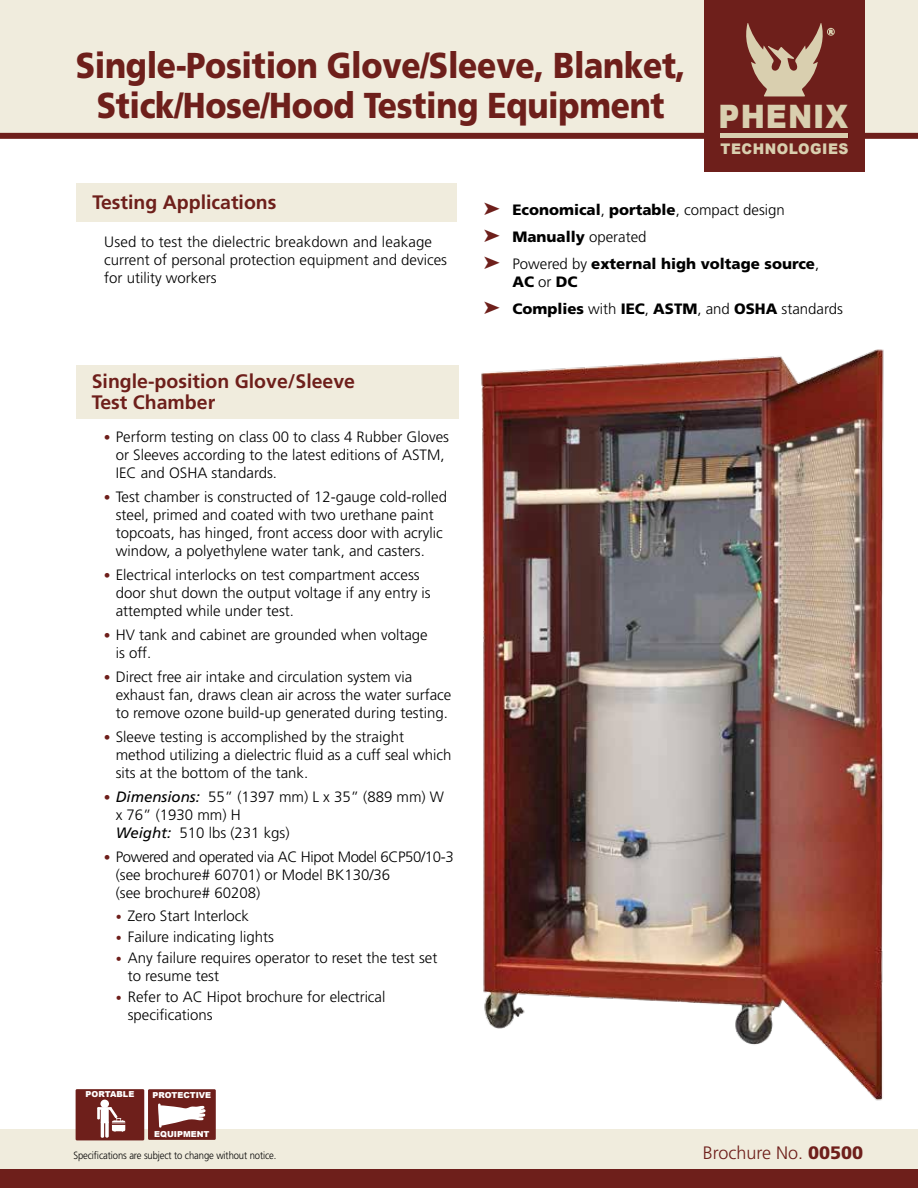
<style>
.page{position:relative;width:918px;height:1188px;background:#fff}
.page>*{position:absolute;margin:0;border:0;box-sizing:border-box;transform-origin:0 0}
.t1{font:900 36px/40.5px "Frutiger";letter-spacing:-.01em;color:#6e1f1b;text-align:center;scale:.88 1}
.t2{font:900 32.4px "Arial";letter-spacing:.035em;color:#d9cfaf;scale:.9 1}
.t3{font:700 19.5px/21px "Frutiger";color:#6e1f1b}
.t4{font:300 18px "Frutiger";color:#6e1f1b}
.t5{font:300 15px/18px "Frutiger";color:#000}
.t6{font:900 15px/27px "Frutiger";color:#000}
.t7{font:300 15px/18px "Frutiger";letter-spacing:-.02em;color:#000}
.t8{font:900 14.7px "Arial";letter-spacing:.035em;color:#d9cfaf;scale:.94 1}
.t9{font:300 10.5px "Frutiger";letter-spacing:-.01em;color:#000;scale:.9 1}
.t10{font:900 8.25px "Arial";color:#fff}
.s1{font-size:13.5px;color:#6e1f1b}
.s2{font-weight:400;font-style:italic}
.s3{font-size:12px;color:#6e1f1b}
.s4{color:#6e1f1b}
.s5{font-weight:300}
.s6{font-weight:900}
</style>
<div class="page">
<div style="left:1px;top:0;width:917px;height:133px;background:#f0ecdd"></div>
<div style="left:0;top:133px;width:918px;height:6px;background:#6e1f1b"></div>
<div style="left:0;top:1130px;width:918px;height:46px;background:#f0ecdd"></div>
<div style="left:0;top:1170px;width:918px;height:18px;background:#6e1f1b"></div>
<div style="left:76px;top:183px;width:380px;height:39px;background:#f0ecdd"></div>
<div style="left:704px;top:0;width:161px;height:172px;background:#6e1f1b"></div>
<div style="left:827px;top:28px;width:8px;height:8px;border:1px solid #d9cfaf;border-radius:50%"></div>
<svg style="left:746px;top:23px;width:87px;height:73px"></svg>
<hr style="left:721px;top:134px;width:127px;height:4px;background:#d9cfaf">
<div style="left:76px;top:1089px;width:68px;height:51px;background:#6e1f1b"></div>
<hr style="left:101px;top:1121px;width:3px;height:17px;background:#fff">
<svg style="left:105px;top:1121px;width:4px;height:17px"></svg>
<svg style="left:97px;top:1107px;width:3px;height:12px"></svg>
<div style="left:101px;top:1109px;width:8px;height:14px;background:#fff"></div>
<hr style="left:98px;top:1107px;width:14px;height:3px;background:#fff">
<div style="left:100px;top:1100px;width:9px;height:8px;background:#fff;border-radius:50%"></div>
<svg style="left:109px;top:1107px;width:17px;height:25px"></svg>
<div style="left:148px;top:1089px;width:68px;height:51px;background:#6e1f1b"></div>
<svg style="left:158px;top:1104px;width:48px;height:24px"></svg>
<img style="left:426px;top:349px;width:492px;height:781px">
<div style="left:76px;top:366px;width:382px;height:53px;background:#f0ecdd"></div>
<h1 class="t1" style="left:76px;top:44px;width:695px">Single-Position Glove/Sleeve, Blanket,<br>Stick/Hose/Hood Testing Equipment</h1>
<h2 class="t2" style="left:719px;top:93px;width:146px">PHENIX</h2>
<p class="t8" style="left:721px;top:138px;width:138px">TECHNOLOGIES</p>
<h3 class="t3" style="left:92px;top:191px;width:186px">Testing Applications</h3>
<p class="t5" style="left:104px;top:233px;width:344px">Used to test the dielectric breakdown and leakage current of personal protection equipment and devices for utility workers</p>
<h3 class="t3" style="left:92px;top:371px;width:265px">Single-position Glove/Sleeve<br>Test Chamber</h3>
<p class="t5" style="left:116px;top:428px;width:335px;text-indent:-12px"><span class="s1">•</span> Perform testing on class 00 to class 4 Rubber Gloves or Sleeves according to the latest editions of ASTM,<br>IEC and OSHA standards.</p>
<p class="t5" style="left:116px;top:488px;width:333px;text-indent:-12px"><span class="s1">•</span> Test chamber is constructed of 12-gauge cold-rolled steel, primed and coated with two urethane paint topcoats, has hinged, front access door with acrylic window, a polyethylene water tank, and casters.</p>
<p class="t5" style="left:116px;top:566px;width:317px;text-indent:-12px"><span class="s1">•</span> Electrical interlocks on test compartment access door shut down the output voltage if any entry is attempted while under test.</p>
<p class="t5" style="left:116px;top:626px;width:314px;text-indent:-12px"><span class="s1">•</span> HV tank and cabinet are grounded when voltage is off.</p>
<p class="t5" style="left:116px;top:668px;width:337px;text-indent:-12px"><span class="s1">•</span> Direct free air intake and circulation system via exhaust fan, draws clean air across the water surface to remove ozone build-up generated during testing.</p>
<p class="t5" style="left:116px;top:728px;width:337px;text-indent:-12px"><span class="s1">•</span> Sleeve testing is accomplished by the straight method utilizing a dielectric fluid as a cuff seal which sits at the bottom of the tank.</p>
<p class="t5" style="left:116px;top:788px;width:330px;text-indent:-12px"><span class="s1">•</span> <span class="s2">Dimensions:</span> 55” (1397 mm) L x 35” (889 mm) W x 76” (1930 mm) H<br><span class="s2">Weight:</span> 510 lbs (231 kgs)</p>
<p class="t7" style="left:116px;top:848px;width:340px;text-indent:-12px"><span class="s1">•</span> Powered and operated via AC Hipot Model 6CP50/10-3 (see brochure# 60701) or Model BK130/36<br>(see brochure# 60208)</p>
<p class="t5" style="left:116px;top:907px;width:135px"><span class="s3">•</span> Zero Start Interlock</p>
<p class="t5" style="left:116px;top:928px;width:160px"><span class="s3">•</span> Failure indicating lights</p>
<p class="t5" style="left:128px;top:949px;width:311px;text-indent:-12px"><span class="s3">•</span> Any failure requires operator to reset the test set to resume test</p>
<p class="t5" style="left:128px;top:988px;width:259px;text-indent:-12px"><span class="s3">•</span> Refer to AC Hipot brochure for electrical specifications</p>
<p class="t10" style="left:86px;top:1090px;width:50px">PORTABLE</p>
<p class="t10" style="left:153px;top:1091px;width:60px">PROTECTIVE</p>
<p class="t10" style="left:154px;top:1129px;width:57px">EQUIPMENT</p>
<p class="t6" style="left:484px;top:196px;width:337px"><span class="s4">➤</span> Economical<span class="s5">,</span> portable<span class="s5">, compact design<br></span><span class="s4">➤</span> Manually <span class="s5">operated<br></span><span class="s4">➤</span> <span class="s5">Powered by</span> external high voltage source<span class="s5">,</span></p>
<p class="t6" style="left:484px;top:268px;width:361px;text-indent:29px">AC <span class="s5">or</span> DC<br><span class="s4">➤</span> Complies <span class="s5">with</span> IEC<span class="s5">,</span> ASTM<span class="s5">, and</span> OSHA <span class="s5">standards</span></p>
<p class="t9" style="left:73px;top:1149px;width:227px">Specifications are subject to change without notice.</p>
<p class="t4" style="left:703px;top:1142px;width:162px">Brochure No. <span class="s6">00500</span></p>
</div>
